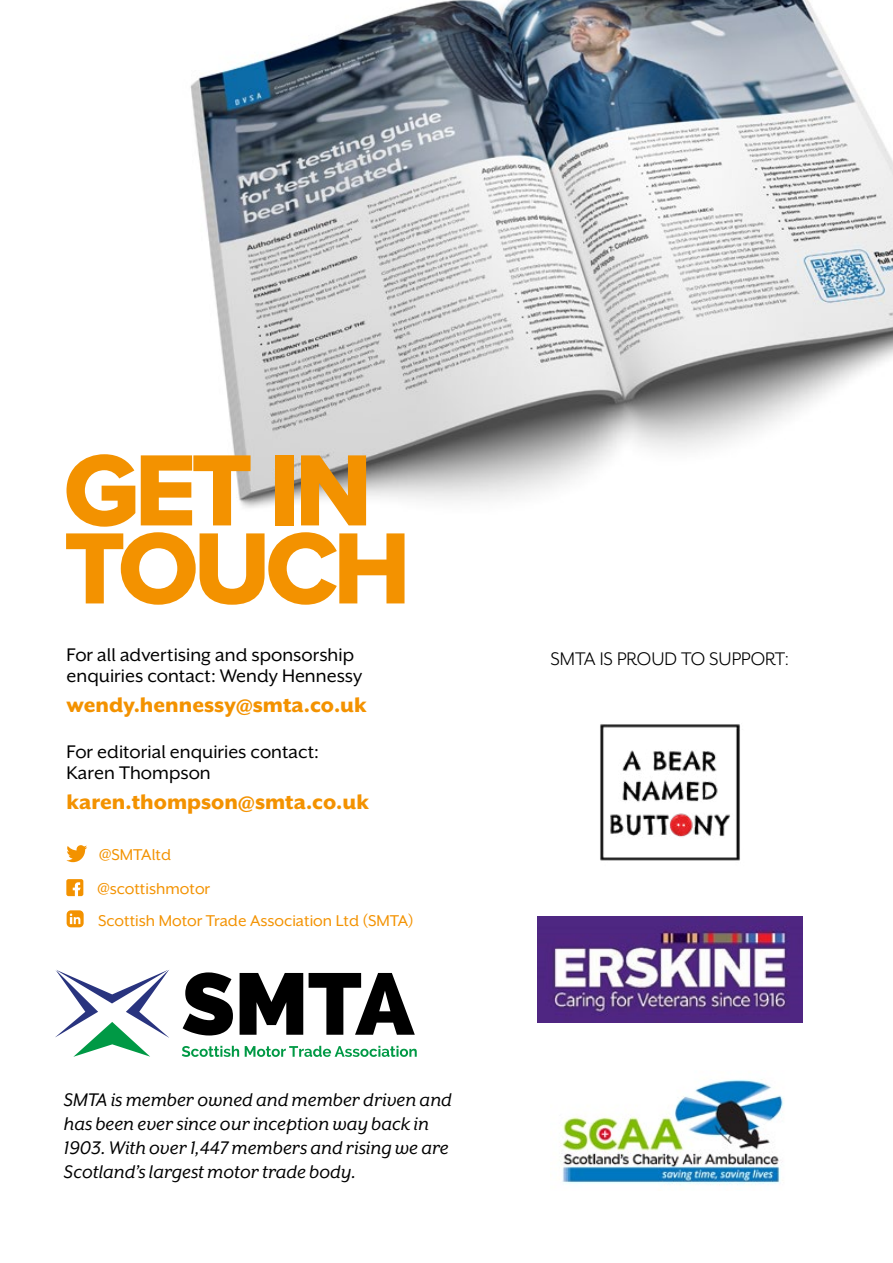
<style>
.page{position:relative;width:893px;height:1263px;background:#fff}
.page>*{position:absolute;margin:0;border:0;box-sizing:border-box;transform-origin:0 0}
.t1{font:105px/78px "Proxima Nova Extrabld";letter-spacing:-.05em;color:#f39200}
.t2{font:800 24px "Mr Eaves XL San OT";color:#f39200}
.t3{font:italic 21px/24px "Mr Eaves XL San OT";color:#000}
.t4{font:21px/21px "Mr Eaves XL San OT";color:#000}
.t5{font:21px "Mr Eaves XL San OT";color:#000}
.t6{font:18px/33.9px "Mr Eaves XL San OT";color:#f39200}
</style>
<div class="page">
<img style="left:190px;top:0;width:703px;height:508px">
<img style="left:560px;top:1079px;width:224px;height:106px">
<img style="left:600px;top:724px;width:140px;height:137px">
<img style="left:537px;top:917px;width:265px;height:105px">
<svg style="left:66px;top:879px;width:17px;height:17px"></svg>
<svg style="left:66px;top:845px;width:21px;height:17px"></svg>
<svg style="left:67px;top:910px;width:17px;height:17px"></svg>
<svg style="left:182px;top:1046px;width:235px;height:11px"></svg>
<svg style="left:183px;top:972px;width:232px;height:63px"></svg>
<svg style="left:55px;top:969px;width:114px;height:88px"></svg>
<h1 class="t1" style="left:64px;top:450px;width:349px">GET IN<br>TOUCH</h1>
<p class="t4" style="left:67px;top:645px;width:297px">For all advertising and sponsorship enquiries contact: Wendy Hennessy</p>
<p class="t2" style="left:67px;top:691px;width:302px">wendy.hennessy@smta.co.uk</p>
<p class="t4" style="left:67px;top:742px;width:254px">For editorial enquiries contact:<br>Karen Thompson</p>
<p class="t2" style="left:67px;top:788px;width:304px">karen.thompson@smta.co.uk</p>
<p class="t6" style="left:97px;top:837px;width:114px">@SMTAltd @scottishmotor</p>
<p class="t6" style="left:98px;top:903px;width:317px">Scottish Motor Trade Association Ltd (SMTA)</p>
<p class="t3" style="left:64px;top:1087px;width:390px">SMTA is member owned and member driven and has been ever since our inception way back in 1903. With over 1,447 members and rising we are Scotland’s largest motor trade body.</p>
<p class="t5" style="left:550px;top:647px;width:240px">SMTA IS PROUD TO SUPPORT:</p>
</div>
